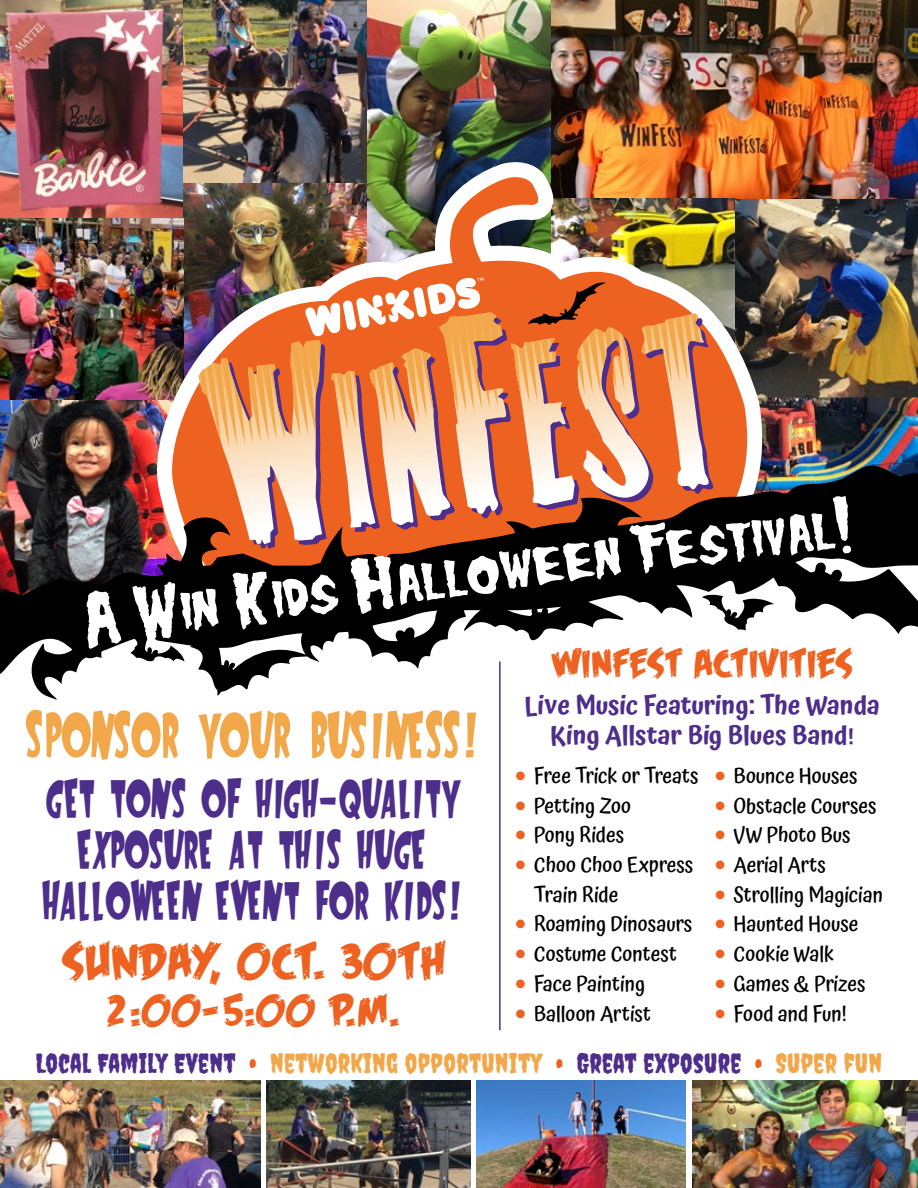
<style>
.page{position:relative;width:918px;height:1188px;background:#fff}
.page>*{position:absolute;margin:0;border:0;box-sizing:border-box;transform-origin:0 0}
.t1{font:71.1px "Misfits";color:#fff}
.t2{font:55.35px "Startling Font";letter-spacing:.02em;color:#f2a74a}
.t3{font:49.5px "Feastof Flesh BB";color:#ee6221}
.t4{font:46.35px/51px "Startling Font";letter-spacing:.02em;color:#4e2e8b;text-align:center}
.t5{font:43.5px "Feastof Flesh BB";color:#ee6221}
.t6{font:38.4px "Feastof Flesh BB";color:#ee6221}
.t7{font:27px "Creepster";letter-spacing:.01em;color:#4e2e8b}
.t8{font:600 25.5px/30.6px "Atma";color:#4e2e8b;text-align:center}
.t9{font:500 21px/29.7px "Atma";color:#000}
.t10{font:500 21px "Atma";letter-spacing:-.02em;color:#000}
.s1{font-size:21px}
.s2{color:#ee6221}
.s3{font-size:42px;color:#ee6221}
.s4{color:#f2a74a}
</style>
<div class="page">
<img style="left:0;top:0;width:184px;height:218px">
<img style="left:184px;top:0;width:183px;height:161px">
<img style="left:0;top:218px;width:156px;height:243px">
<img style="left:767px;top:199px;width:151px;height:78px">
<img style="left:551px;top:0;width:367px;height:199px">
<img style="left:367px;top:0;width:184px;height:161px">
<img style="left:0;top:1080px;width:260px;height:108px">
<img style="left:267px;top:1080px;width:204px;height:108px">
<img style="left:477px;top:1080px;width:209px;height:108px">
<img style="left:692px;top:1080px;width:226px;height:108px">
<img style="left:156px;top:161px;width:611px;height:116px">
<img style="left:0;top:461px;width:31px;height:213px">
<hr style="left:499px;top:661px;width:2px;height:369px;background:#4e2e8b">
<img style="left:31px;top:277px;width:887px;height:423px">
<h1 class="t1" style="left:81px;top:584px;width:774px;rotate:-7deg">A Win Kids Halloween Festival!</h1>
<h3 class="t6" style="left:551px;top:639px;width:303px">WINFEST ACTIVITIES</h3>
<p class="t8" style="left:524px;top:691px;width:357px">Live Music Featuring: The Wanda<br>King Allstar Big Blues Band<span class="s1">!</span></p>
<h2 class="t2" style="left:27px;top:695px;width:455px">SPONSOR YOUR BUSINESS!</h2>
<h3 class="t4" style="left:44px;top:772px;width:421px">GET TONS OF HIGH-QUALITY<br>EXPOSURE AT THIS HUGE<br>HALLOWEEN EVENT FOR KIDS!</h3>
<h3 class="t3" style="left:62px;top:930px;width:386px">SUNDAY, OCT. 30TH</h3>
<h3 class="t5" style="left:107px;top:983px;width:295px">2:00-5:00 P.M.</h3>
<p class="t10" style="left:516px;top:762px;width:184px"><span class="s2">●</span> Free Trick or Treats</p>
<p class="t9" style="left:516px;top:792px;width:117px"><span class="s2">●</span> Petting Zoo</p>
<p class="t9" style="left:516px;top:822px;width:110px"><span class="s2">●</span> Pony Rides</p>
<p class="t9" style="left:534px;top:851px;width:161px;text-indent:-18px"><span class="s2">●</span> Choo Choo Express<br>Train Ride</p>
<p class="t9" style="left:516px;top:911px;width:178px"><span class="s2">●</span> Roaming Dinosaurs</p>
<p class="t9" style="left:516px;top:940px;width:163px"><span class="s2">●</span> Costume Contest</p>
<p class="t9" style="left:516px;top:970px;width:131px"><span class="s2">●</span> Face Painting</p>
<p class="t9" style="left:516px;top:1000px;width:137px"><span class="s2">●</span> Balloon Artist</p>
<p class="t9" style="left:716px;top:762px;width:144px"><span class="s2">●</span> Bounce Houses</p>
<p class="t9" style="left:716px;top:792px;width:163px"><span class="s2">●</span> Obstacle Courses</p>
<p class="t9" style="left:716px;top:822px;width:137px"><span class="s2">●</span> VW Photo Bus</p>
<p class="t9" style="left:716px;top:851px;width:112px"><span class="s2">●</span> Aerial Arts</p>
<p class="t9" style="left:716px;top:881px;width:169px"><span class="s2">●</span> Strolling Magician</p>
<p class="t9" style="left:716px;top:911px;width:145px"><span class="s2">●</span> Haunted House</p>
<p class="t9" style="left:716px;top:940px;width:120px"><span class="s2">●</span> Cookie Walk</p>
<p class="t9" style="left:716px;top:970px;width:152px"><span class="s2">●</span> Games &amp; Prizes</p>
<p class="t9" style="left:716px;top:1000px;width:133px"><span class="s2">●</span> Food and Fun!</p>
<p class="t7" style="left:36px;top:1048px;width:848px">LOCAL FAMILY EVENT <span class="s3">•</span> <span class="s4">NETWORKING OPPORTUNITY</span> <span class="s3">•</span> GREAT EXPOSURE <span class="s3">•</span> <span class="s4">SUPER FUN</span></p>
</div>
